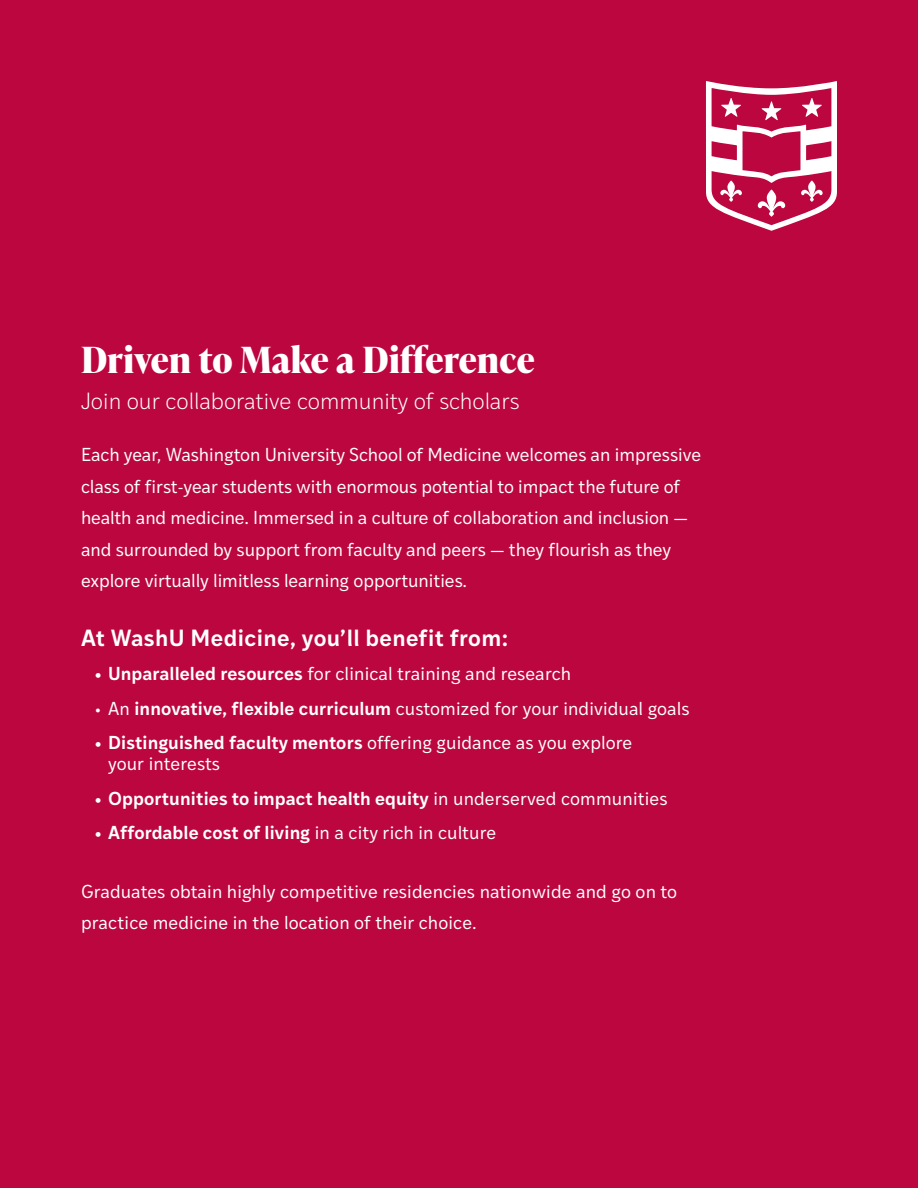
<style>
.page{position:relative;width:918px;height:1188px;background:#bc063f}
.page>*{position:absolute;margin:0;border:0;box-sizing:border-box;transform-origin:0 0}
.t1{font:700 36px "Ivy Presto Headline";letter-spacing:.01em;color:#fff}
.deck_heads{font:300 22.5px "Ivy Style Sans";color:#fff}
.intro{font:600 22.5px "Ivy Style Sans";letter-spacing:.02em;color:#fff}
.intro-2{font:18px/31.5px "Ivy Style Sans";color:#fff}
.t2{font:600 18px "Ivy Style Sans";letter-spacing:.01em;color:#fff}
.s1{font-weight:600}
.s2{font-weight:400}
</style>
<div class="page">
<svg style="left:706px;top:81px;width:131px;height:150px"></svg>
<p class="t1" style="left:81px;top:334px;width:455px">Driven to Make a Difference</p>
<p class="deck_heads" style="left:81px;top:385px;width:440px">Join our collaborative community of scholars</p>
<p class="intro-2" style="left:81px;top:438px;width:622px">Each year, Washington University School of Medicine welcomes an impressive class of first-year students with enormous potential to impact the future of health and medicine. Immersed in a culture of collaboration and inclusion — and surrounded by support from faculty and peers — they flourish as they explore virtually limitless learning opportunities.</p>
<p class="intro" style="left:81px;top:620px;width:429px">At WashU Medicine, you’ll benefit from:</p>
<p class="intro-2" style="left:94px;top:657px;width:478px"><span class="s1">• Unparalleled resources</span> for clinical training and research</p>
<p class="intro-2" style="left:94px;top:691px;width:597px">• An <span class="s1">innovative, flexible curriculum</span> customized for your individual goals</p>
<p class="intro-2" style="left:108px;top:731px;width:526px;line-height:21px;text-indent:-14px"><span class="s1">• Distinguished faculty mentors</span> offering guidance as you explore your interests</p>
<p class="t2" style="left:94px;top:784px;width:575px">• Opportunities to impact health equity <span class="s2">in underserved communities</span></p>
<p class="t2" style="left:94px;top:819px;width:403px">• Affordable cost of living <span class="s2">in a city rich in culture</span></p>
<p class="intro-2" style="left:81px;top:874px;width:598px">Graduates obtain highly competitive residencies nationwide and go on to practice medicine in the location of their choice.</p>
</div>
